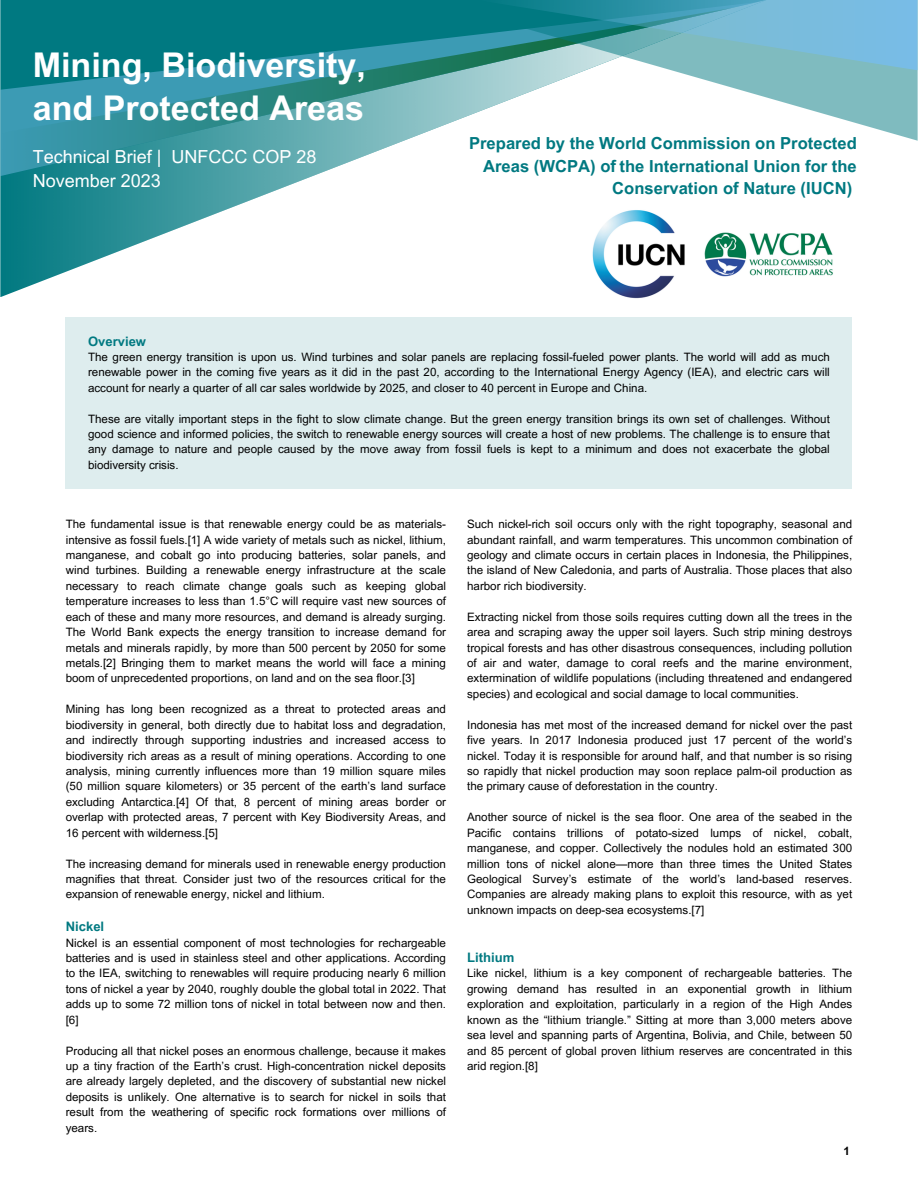
<style>
.page{position:relative;width:918px;height:1188px;background:#fff}
.page>*{position:absolute;margin:0;border:0;box-sizing:border-box;transform-origin:0 0}
.t1{font:700 34.05px "Arial MT Pro";color:#fff}
.t2{font:18px "Arial MT Pro";color:#fff}
.t3{font:700 16.65px/22.5px "Arial MT Pro";color:#007981;text-align:right}
.t4{font:700 13.05px "Arial MT Pro";color:#007981}
.t5{font:11.55px/15.5px "Arial MT Pro";color:#000;text-align:justify}
.t6{font:700 11.55px "Arial MT Pro";color:#000}
.s1{font-family:"Arial"}
</style>
<div class="page">
<svg style="left:0;top:0;width:426px;height:297px"></svg>
<div style="left:0;top:2px;width:426px;height:6px;background:#007981"></div>
<svg style="left:0;top:8px;width:426px;height:168px;background:#33939c"></svg>
<svg style="left:426px;top:0;width:492px;height:141px"></svg>
<svg style="left:476px;top:0;width:442px;height:70px;background:#63adbe"></svg>
<div style="left:66px;top:317px;width:786px;height:172px;background:#deedee"></div>
<img style="left:592px;top:210px;width:241px;height:89px">
<p class="t1" style="left:33px;top:52px;width:335px">Mining, Biodiversity,</p>
<p class="t1" style="left:33px;top:95px;width:333px">and Protected Areas</p>
<p class="t2" style="left:33px;top:149px;width:285px">Technical Brief | UNFCCC COP 28</p>
<p class="t2" style="left:33px;top:174px;width:130px">November 2023</p>
<p class="t3" style="left:469px;top:134px;width:389px">Prepared by the World Commission on Protected<br>Areas (WCPA) <span class="s1">of</span> the International Union for the<br>Conservation of Nature (IUCN)</p>
<p class="t4" style="left:88px;top:336px;width:60px">Overview</p>
<p class="t5" style="left:88px;top:351px;width:743px">The green energy transition is upon us. Wind turbines and solar panels are replacing fossil-fueled power plants. The world will add as much renewable power in the coming five years as it did in the past 20, according to the International Energy Agency (IEA), and electric cars will account for nearly a quarter of all car sales worldwide by 2025, and closer to 40 percent in Europe and China.</p>
<p class="t5" style="left:88px;top:412px;width:743px">These are vitally important steps in the fight to slow climate change. But the green energy transition brings its own set of challenges. Without good science and informed policies, the switch to renewable energy sources will create a host of new problems. The challenge is to ensure that any damage to nature and people caused by the move away from fossil fuels is kept to a minimum and does not exacerbate the global biodiversity crisis.</p>
<p class="t5" style="left:66px;top:518px;width:382px">The fundamental issue is that renewable energy could be as materials&shy;intensive as fossil fuels.[1] A wide variety of metals such as nickel, lithium, manganese, and cobalt go into producing batteries, solar panels, and wind turbines. Building a renewable energy infrastructure at the scale necessary to reach climate change goals such as keeping global temperature increases to less than 1.5°C will require vast new sources of each of these and many more resources, and demand is already surging.<br>The World Bank expects the energy transition to increase demand for metals and minerals rapidly, by more than 500 percent by 2050 for some metals.[2] Bringing them to market means the world will face a mining boom of unprecedented proportions, on land and on the sea floor.[3]</p>
<p class="t5" style="left:66px;top:703px;width:382px">Mining has long been recognized as a threat to protected areas and biodiversity in general, both directly due to habitat loss and degradation, and indirectly through supporting industries and increased access to biodiversity rich areas as a result of mining operations. According to one analysis, mining currently influences more than 19 million square miles (50 million square kilometers) or 35 percent of the earth’s land surface excluding Antarctica.[4] Of that, 8 percent of mining areas border or overlap with protected areas, 7 percent with Key Biodiversity Areas, and 16 percent with wilderness.[5]</p>
<p class="t5" style="left:66px;top:857px;width:382px">The increasing demand for minerals used in renewable energy production magnifies that threat. Consider just two of the resources critical for the expansion of renewable energy, nickel and lithium.</p>
<p class="t4" style="left:66px;top:922px;width:40px">Nickel</p>
<p class="t5" style="left:66px;top:936px;width:382px">Nickel is an essential component of most technologies for rechargeable batteries and is used in stainless steel and other applications. According to the IEA, switching to renewables will require producing nearly 6 million tons of nickel a year by 2040, roughly double the global total in 2022. That adds up to some 72 million tons of nickel in total between now and then. [6]</p>
<p class="t5" style="left:66px;top:1044px;width:382px">Producing all that nickel poses an enormous challenge, because it makes up a tiny fraction of the Earth’s crust. High-concentration nickel deposits are already largely depleted, and the discovery of substantial new nickel deposits is unlikely. One alternative is to search for nickel in soils that result from the weathering of specific rock formations over millions of years.</p>
<p class="t5" style="left:467px;top:518px;width:387px">Such nickel-rich soil occurs only with the right topography, seasonal and abundant rainfall, and warm temperatures. This uncommon combination of geology and climate occurs in certain places in Indonesia, the Philippines, the island of New Caledonia, and parts of Australia. Those places that also harbor rich biodiversity.</p>
<p class="t5" style="left:467px;top:610px;width:387px">Extracting nickel from those soils requires cutting down all the trees in the area and scraping away the upper soil layers. Such strip mining destroys tropical forests and has other disastrous consequences, including pollution of air and water, damage to coral reefs and the marine environment, extermination of wildlife populations (including threatened and endangered species) and ecological and social damage to local communities.</p>
<p class="t5" style="left:467px;top:718px;width:387px">Indonesia has met most of the increased demand for nickel over the past five years. In 2017 Indonesia produced just 17 percent of the world’s nickel. Today it is responsible for around half, and that number is so rising so rapidly that nickel production may soon replace palm-oil production as the primary cause of deforestation in the country.</p>
<p class="t5" style="left:467px;top:811px;width:387px">Another source of nickel is the sea floor. One area of the seabed in the Pacific contains trillions of potato-sized lumps of nickel, cobalt, manganese, and copper. Collectively the nodules hold an estimated 300 million tons of nickel alone—more than three times the United States Geological Survey’s estimate of the world’s land-based reserves.<br>Companies are already making plans to exploit this resource, with as yet unknown impacts on deep-sea ecosystems.[7]</p>
<p class="t4" style="left:467px;top:953px;width:49px">Lithium</p>
<p class="t5" style="left:467px;top:967px;width:387px">Like nickel, lithium is a key component of rechargeable batteries. The growing demand has resulted in an exponential growth in lithium exploration and exploitation, particularly in a region of the High Andes known as the “lithium triangle.” Sitting at more than 3,000 meters above sea level and spanning parts of Argentina, Bolivia, and Chile, between 50 and 85 percent of global proven lithium reserves are concentrated in this arid region.[8]</p>
<p class="t6" style="left:843px;top:1147px;width:8px">1</p>
</div>
